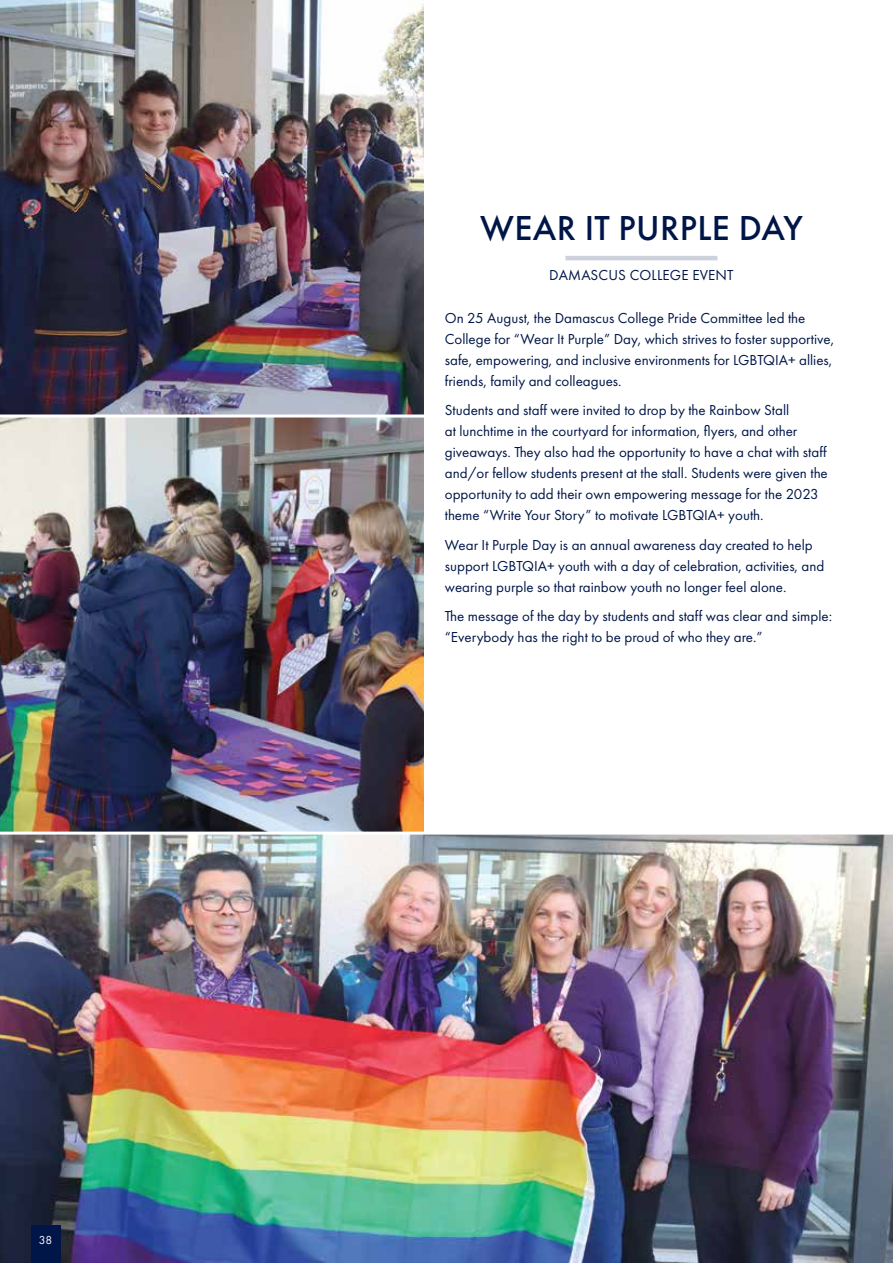
<style>
.page{position:relative;width:893px;height:1263px;background:#fff}
.page>*{position:absolute;margin:0;border:0;box-sizing:border-box;transform-origin:0 0}
.t1{font:500 36px "Futura PT";letter-spacing:.01em;color:#001648}
.t2{font:15px/21px "Futura PT";color:#001648}
.t3{font:12px "Futura PT";color:#fff}
</style>
<div class="page">
<hr style="left:565px;top:256px;width:152px;height:4px;background:#cdd1db">
<img style="left:0;top:0;width:424px;height:832px">
<img style="left:0;top:835px;width:893px;height:428px">
<hr style="left:0;top:414px;width:428px;height:3px;background:#fff">
<div style="left:31px;top:1226px;width:30px;height:37px;background:#001648"></div>
<p class="t3" style="left:39px;top:1232px;width:15px">38</p>
<h1 class="t1" style="left:480px;top:206px;width:324px">WEAR IT PURPLE DAY</h1>
<p class="t2" style="left:549px;top:264px;width:186px">DAMASCUS COLLEGE EVENT</p>
<p class="t2" style="left:445px;top:307px;width:391px">On 25 August, the Damascus College Pride Committee led the College for “Wear It Purple” Day, which strives to foster supportive, safe, empowering, and inclusive environments for LGBTQIA+ allies, friends, family and colleagues.</p>
<p class="t2" style="left:445px;top:400px;width:384px">Students and staff were invited to drop by the Rainbow Stall<br>at lunchtime in the courtyard for information, flyers, and other giveaways. They also had the opportunity to have a chat with staff and/or fellow students present at the stall. Students were given the opportunity to add their own empowering message for the 2023 theme “Write Your Story” to motivate LGBTQIA+ youth.</p>
<p class="t2" style="left:445px;top:534px;width:381px">Wear It Purple Day is an annual awareness day created to help support LGBTQIA+ youth with a day of celebration, activities, and wearing purple so that rainbow youth no longer feel alone.</p>
<p class="t2" style="left:445px;top:606px;width:389px">The message of the day by students and staff was clear and simple: “Everybody has the right to be proud of who they are.”</p>
</div>
